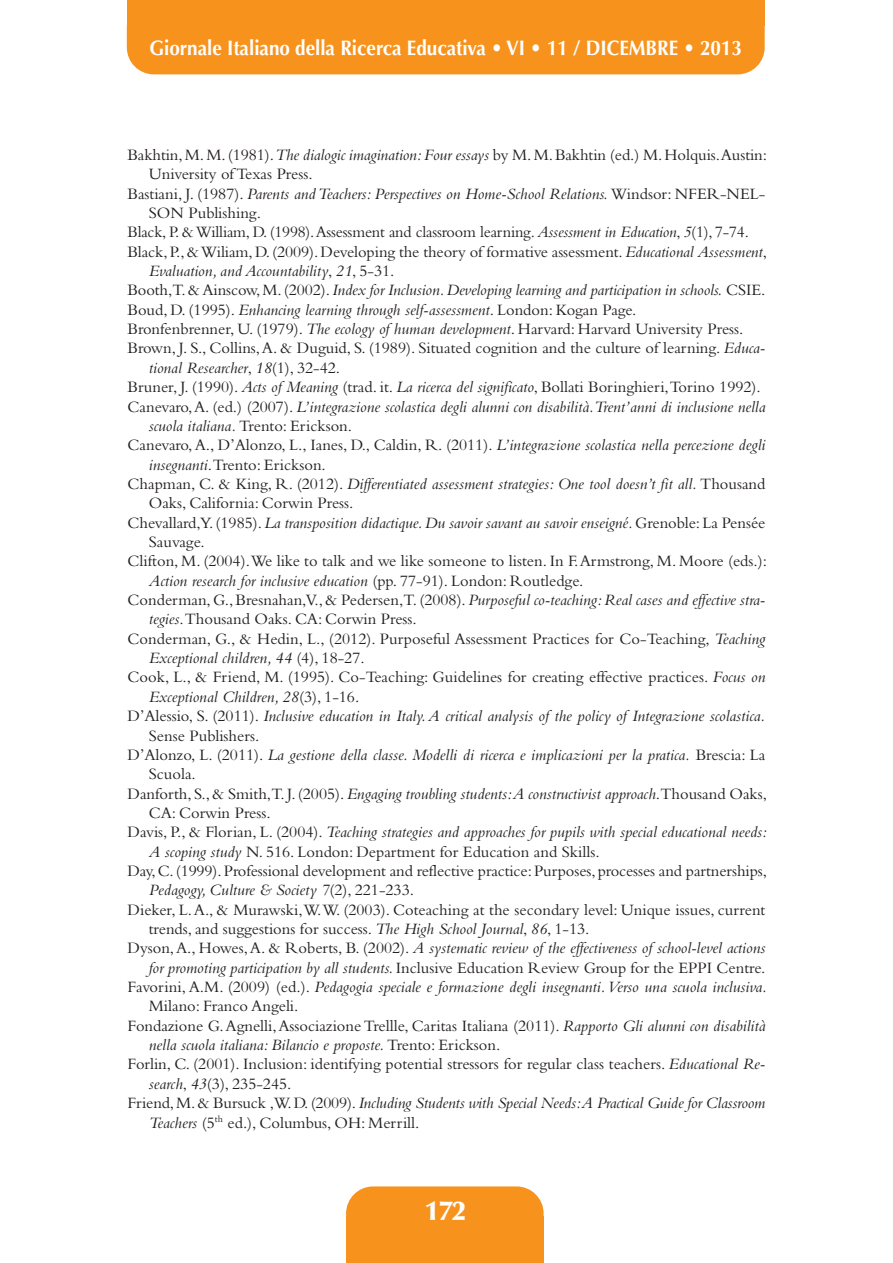
<style>
.page{position:relative;width:893px;height:1263px;background:#fff}
.page>*{position:absolute;margin:0;border:0;box-sizing:border-box;transform-origin:0 0}
.t1{font:900 27px "Optima";color:#fff}
.t2{font:700 21px "Optima";color:#fff;scale:.9 1}
.t3{font:16.5px "Bembo";color:#231f20}
.t4{font:italic 16.5px "Bembo";color:#231f20}
.s1{font-style:italic}
.s2{font-style:normal}
</style>
<div class="page">
<div style="left:127px;top:1px;width:638px;height:73px;background:#f7931d;border-radius:27px"></div>
<div style="left:127px;top:0;width:638px;height:26px;background:#f7931d"></div>
<div style="left:346px;top:1216px;width:198px;height:47px;background:#f7931d"></div>
<div style="left:346px;top:1186px;width:198px;height:55px;background:#f7931d;border-radius:27px"></div>
<p class="t2" style="left:149px;top:40px;width:660px">Giornale Italiano della Ricerca Educativa • VI • 11 / DICEMBRE • 2013</p>
<p class="t3" style="left:128px;top:149px;width:641px">Bakhtin,M.M.(1981).<span class="s1">The dialogic imagination:Four essays</span> by M.M.Bakhtin (ed.) M.Holquis.Austin:</p>
<p class="t3" style="left:149px;top:168px;width:165px">University ofTexas Press.</p>
<p class="t4" style="left:128px;top:188px;width:639px"><span class="s2">Bastiani, J. (1987).</span> Parents andTeachers: Perspectives on Home-School Relations. <span class="s2">Windsor: NFER-NEL-</span></p>
<p class="t3" style="left:149px;top:207px;width:114px">SON Publishing.</p>
<p class="t3" style="left:128px;top:226px;width:623px">Black, P. &amp;William, D. (1998).Assessment and classroom learning. <span class="s1">Assessment in Education</span>, <span class="s1">5</span>(1), 7-74.</p>
<p class="t3" style="left:128px;top:246px;width:641px">Black,P.,&amp;Wiliam,D.(2009).Developing the theory of formative assessment.<span class="s1">Educational Assessment</span>,</p>
<p class="t4" style="left:149px;top:265px;width:247px">Evaluation, and Accountability<span class="s2">,</span> 21<span class="s2">, 5-31.</span></p>
<p class="t4" style="left:128px;top:284px;width:639px"><span class="s2">Booth,T.&amp; Ainscow,M.(2002).</span>Index for Inclusion.Developing learning and participation in schools. <span class="s2">CSIE.</span></p>
<p class="t4" style="left:128px;top:304px;width:511px"><span class="s2">Boud, D. (1995).</span> Enhancing learning through self-assessment<span class="s2">. London: Kogan Page.</span></p>
<p class="t3" style="left:128px;top:323px;width:617px">Bronfenbrenner, U. (1979). <span class="s1">The ecology of human development</span>. Harvard: Harvard University Press.</p>
<p class="t3" style="left:128px;top:343px;width:639px">Brown, J. S., Collins,A. &amp; Duguid, S. (1989). Situated cognition and the culture of learning. <span class="s1">Educa-</span></p>
<p class="t4" style="left:149px;top:362px;width:193px">tional Researcher<span class="s2">,</span> 18<span class="s2">(1), 32-42.</span></p>
<p class="t3" style="left:128px;top:381px;width:635px">Bruner, J. (1990). <span class="s1">Acts of Meaning</span> (trad. it. <span class="s1">La ricerca del significato</span>, Bollati Boringhieri,Torino 1992).</p>
<p class="t4" style="left:128px;top:401px;width:639px"><span class="s2">Canevaro,A. (ed.) (2007).</span> L’integrazione scolastica degli alunni con disabilità.Trent’anni di inclusione nella</p>
<p class="t3" style="left:149px;top:420px;width:205px"><span class="s1">scuola italiana.</span> Trento: Erickson.</p>
<p class="t3" style="left:128px;top:439px;width:639px">Canevaro,A., D’Alonzo, L., Ianes, D., Caldin, R. (2011). <span class="s1">L’integrazione scolastica nella percezione degli</span></p>
<p class="t3" style="left:149px;top:459px;width:179px"><span class="s1">insegnanti</span>.Trento: Erickson.</p>
<p class="t4" style="left:128px;top:478px;width:639px"><span class="s2">Chapman, C. &amp; King, R. (2012).</span> Differentiated assessment strategies: One tool doesn’t fit all. <span class="s2">Thousand</span></p>
<p class="t3" style="left:149px;top:497px;width:206px">Oaks, California: Corwin Press.</p>
<p class="t4" style="left:128px;top:517px;width:639px"><span class="s2">Chevallard,Y.(1985).</span>La transposition didactique.Du savoir savant au savoir enseigné.<span class="s2">Grenoble:La Pensée</span></p>
<p class="t3" style="left:149px;top:536px;width:57px">Sauvage.</p>
<p class="t3" style="left:128px;top:555px;width:641px">Clifton, M. (2004).We like to talk and we like someone to listen. In F.Armstrong, M. Moore (eds.):</p>
<p class="t4" style="left:149px;top:575px;width:436px">Action research for inclusive education <span class="s2">(pp. 77-91). London: Routledge.</span></p>
<p class="t4" style="left:128px;top:594px;width:639px"><span class="s2">Conderman,G.,Bresnahan,V.,&amp; Pedersen,T.(2008).</span>Purposeful co-teaching:Real cases and effective stra-</p>
<p class="t3" style="left:149px;top:613px;width:270px"><span class="s1">tegies</span>.Thousand Oaks. CA: Corwin Press.</p>
<p class="t3" style="left:128px;top:633px;width:639px">Conderman, G., &amp; Hedin, L., (2012). Purposeful Assessment Practices for Co-Teaching, <span class="s1">Teaching</span></p>
<p class="t4" style="left:149px;top:652px;width:217px">Exceptional children, 44 <span class="s2">(4), 18-27.</span></p>
<p class="t3" style="left:128px;top:671px;width:639px">Cook, L., &amp; Friend, M. (1995). Co-Teaching: Guidelines for creating effective practices. <span class="s1">Focus on</span></p>
<p class="t4" style="left:149px;top:691px;width:212px">Exceptional Children, 28<span class="s2">(3), 1-16.</span></p>
<p class="t4" style="left:128px;top:710px;width:639px"><span class="s2">D’Alessio, S. (2011).</span> Inclusive education in Italy.A critical analysis of the policy of Integrazione scolastica.</p>
<p class="t3" style="left:149px;top:730px;width:112px">Sense Publishers.</p>
<p class="t4" style="left:128px;top:749px;width:639px"><span class="s2">D’Alonzo, L. (2011).</span> La gestione della classe. Modelli di ricerca e implicazioni per la pratica. <span class="s2">Brescia: La</span></p>
<p class="t3" style="left:149px;top:768px;width:49px">Scuola.</p>
<p class="t4" style="left:128px;top:788px;width:641px"><span class="s2">Danforth, S.,&amp; Smith,T.J.(2005).</span>Engaging troubling students:A constructivist approach<span class="s2">.Thousand Oaks,</span></p>
<p class="t3" style="left:149px;top:807px;width:123px">CA: Corwin Press.</p>
<p class="t4" style="left:128px;top:826px;width:641px"><span class="s2">Davis, P., &amp; Florian, L. (2004).</span> Teaching strategies and approaches for pupils with special educational needs:</p>
<p class="t3" style="left:149px;top:846px;width:452px"><span class="s1">A scoping study</span> N. 516. London: Department for Education and Skills.</p>
<p class="t3" style="left:128px;top:865px;width:641px">Day,C.(1999).Professional development and reflective practice:Purposes, processes and partnerships,</p>
<p class="t4" style="left:149px;top:884px;width:267px">Pedagogy, Culture &amp; Society 7<span class="s2">(2), 221-233.</span></p>
<p class="t3" style="left:128px;top:904px;width:639px">Dieker, L.A., &amp; Murawski,W.W. (2003). Coteaching at the secondary level: Unique issues, current</p>
<p class="t3" style="left:149px;top:923px;width:442px">trends, and suggestions for success. <span class="s1">The High School Journal</span>, <span class="s1">86</span>, 1-13.</p>
<p class="t4" style="left:128px;top:942px;width:639px"><span class="s2">Dyson,A., Howes,A. &amp; Roberts, B. (2002).</span> A systematic review of the effectiveness of school-level actions</p>
<p class="t3" style="left:149px;top:962px;width:618px"><span class="s1">for promoting participation by all students.</span> Inclusive Education Review Group for the EPPI Centre.</p>
<p class="t4" style="left:128px;top:981px;width:641px"><span class="s2">Favorini, A.M. (2009) (ed.).</span> Pedagogia speciale e formazione degli insegnanti.Verso una scuola inclusiva.</p>
<p class="t3" style="left:149px;top:1000px;width:151px">Milano: Franco Angeli.</p>
<p class="t3" style="left:128px;top:1020px;width:639px">Fondazione G.Agnelli,Associazione Trellle, Caritas Italiana (2011). <span class="s1">Rapporto Gli alunni con disabilità</span></p>
<p class="t4" style="left:149px;top:1039px;width:353px">nella scuola italiana: Bilancio e proposte. <span class="s2">Trento: Erickson.</span></p>
<p class="t3" style="left:128px;top:1058px;width:639px">Forlin, C. (2001). Inclusion: identifying potential stressors for regular class teachers. <span class="s1">Educational Re-</span></p>
<p class="t3" style="left:149px;top:1078px;width:144px"><span class="s1">search</span>, <span class="s1">43</span>(3), 235-245.</p>
<p class="t4" style="left:128px;top:1097px;width:639px"><span class="s2">Friend,M.&amp; Bursuck ,W.D.(2009).</span>Including Students with Special Needs:A Practical Guide for Classroom</p>
<p class="t3" style="left:149px;top:1117px;width:272px"><span class="s1">Teachers</span> (5<sup>th</sup> ed.), Columbus, OH: Merrill.</p>
<p class="t1" style="left:425px;top:1200px;width:42px">172</p>
</div>
